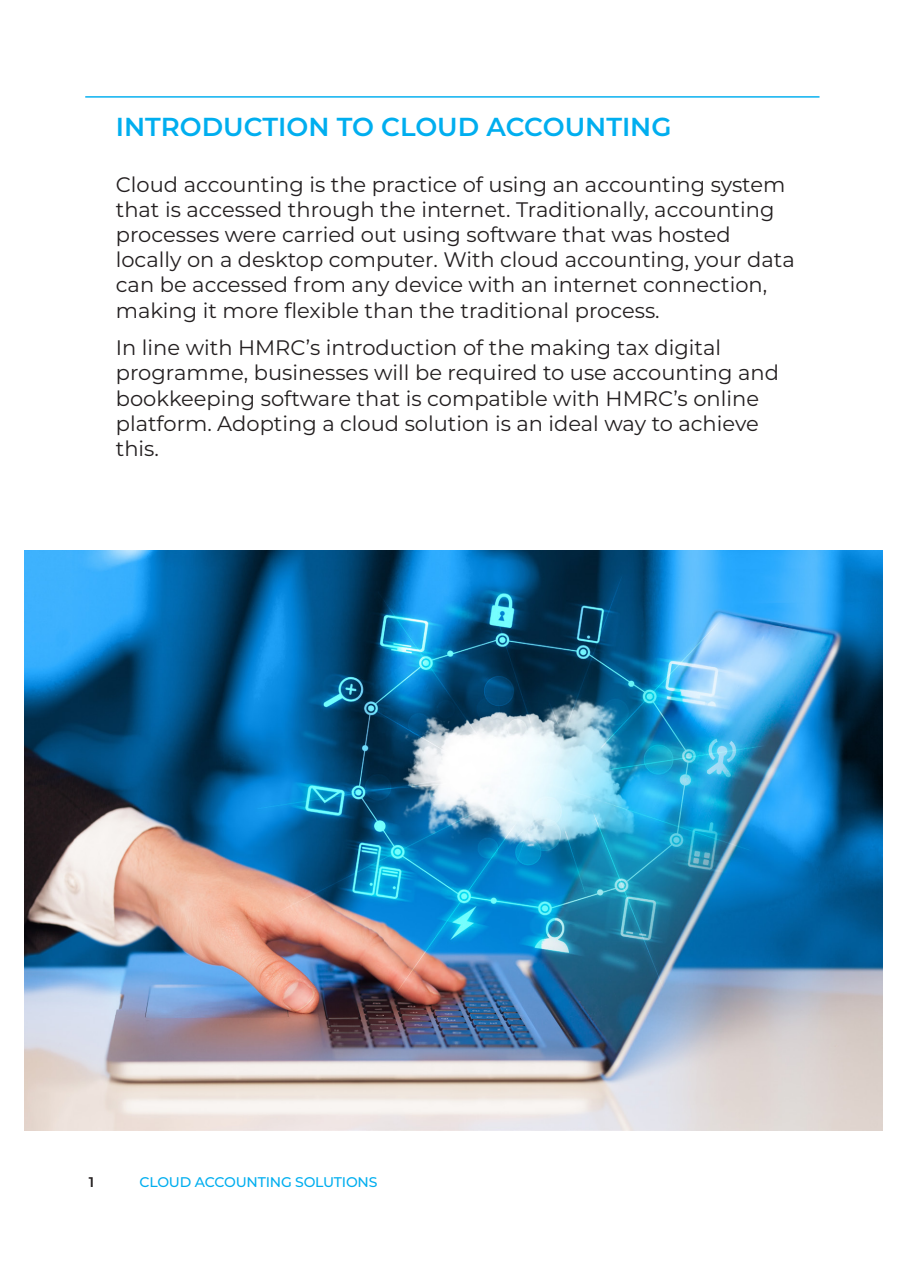
<style>
.page{position:relative;width:924px;height:1275px;background:#fff}
.page>*{position:absolute;margin:0;border:0;box-sizing:border-box;transform-origin:0 0}
.t1{font:600 26px "Montserrat";color:#00aeef}
.Main_intro{font:21px/25.2px "Montserrat";color:#231f20}
.Advert_title{font:500 14px "Montserrat";letter-spacing:-.015em;color:#00aeef}
.Pagination{font:600 14px "Montserrat";color:#231f20}
</style>
<div class="page">
<hr style="left:85px;top:96px;width:734px;height:2px;background:#00aeef">
<img style="left:24px;top:551px;width:858px;height:579px">
<h1 class="t1" style="left:116px;top:108px;width:557px">INTRODUCTION TO CLOUD ACCOUNTING</h1>
<p class="Main_intro" style="left:116px;top:171px;width:680px">Cloud accounting is the practice of using an accounting system that is accessed through the internet. Traditionally, accounting processes were carried out using software that was hosted locally on a desktop computer. With cloud accounting, your data can be accessed from any device with an internet connection, making it more flexible than the traditional process.</p>
<p class="Main_intro" style="left:116px;top:334px;width:664px">In line with HMRC’s introduction of the making tax digital programme, businesses will be required to use accounting and bookkeeping software that is compatible with HMRC’s online platform. Adopting a cloud solution is an ideal way to achieve this.</p>
<p class="Pagination" style="left:89px;top:1171px;width:7px">1</p>
<p class="Advert_title" style="left:139px;top:1172px;width:239px">CLOUD ACCOUNTING SOLUTIONS</p>
</div>
